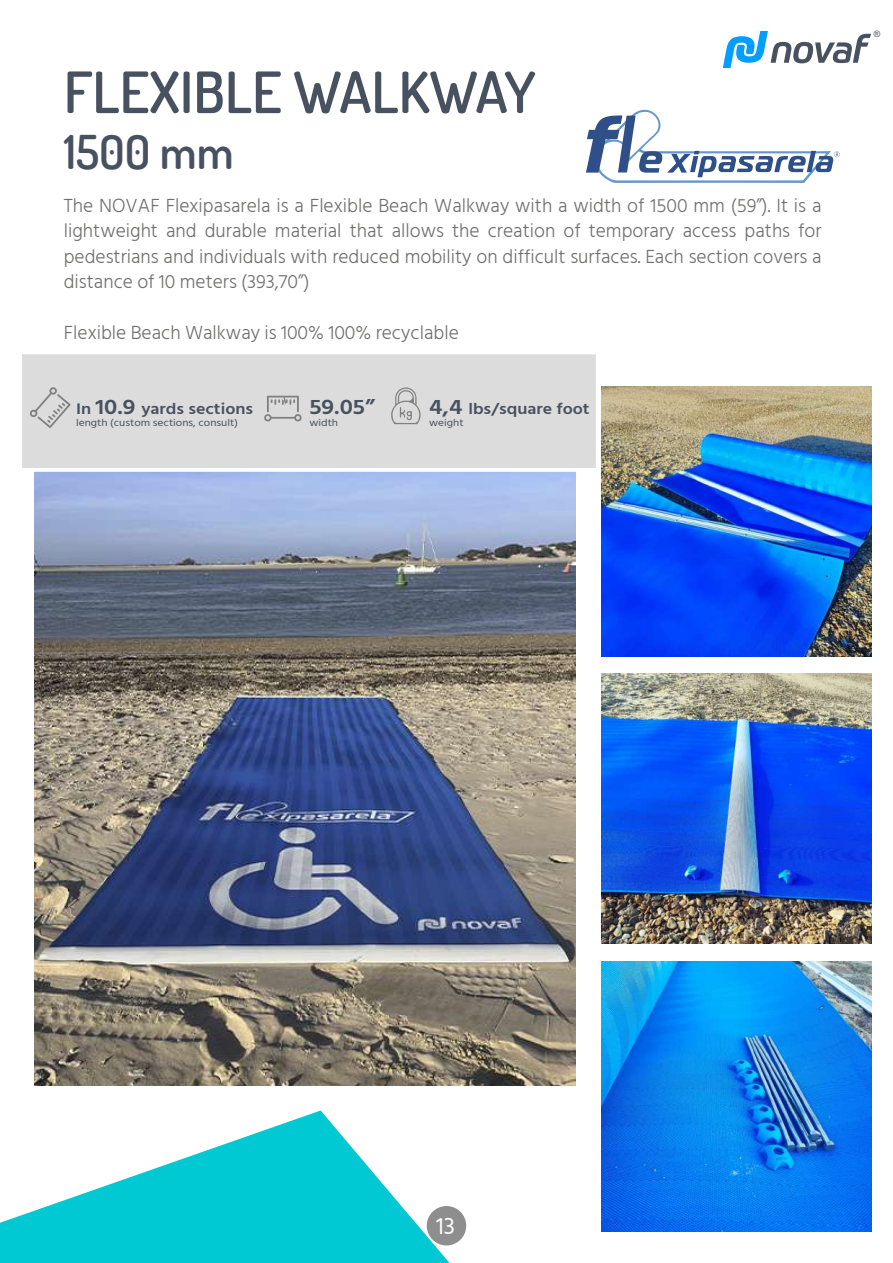
<style>
.page{position:relative;width:893px;height:1263px;background:#fff}
.page>*{position:absolute;margin:0;border:0;box-sizing:border-box;transform-origin:0 0}
.t1{font:600 57px "Dosis";color:#485160}
.t2{font:600 46.5px "Dosis";color:#485160}
.t3{font:24px "Hind Siliguri";color:#fff}
.t4{font:600 21.3px "Hind Siliguri";color:#485160;scale:1.14 1}
.t5{font:300 19.5px/25.5px "Hind Siliguri";color:#6f6f6e;text-align:justify}
.t6{font:600 15.75px "Hind Siliguri";color:#485160;scale:1.14 1}
.t7{font:10.05px "Hind Siliguri";color:#485160;scale:1.14 1}
.t8{font:8.7px "Arial";color:#485160}
.s1{font-size:21.3px}
</style>
<div class="page">
<svg style="left:723px;top:31px;width:148px;height:37px"></svg>
<img style="left:35px;top:472px;width:541px;height:614px">
<img style="left:601px;top:386px;width:271px;height:271px">
<img style="left:601px;top:961px;width:271px;height:271px">
<img style="left:601px;top:673px;width:271px;height:271px">
<svg style="left:586px;top:109px;width:254px;height:74px"></svg>
<div style="left:22px;top:354px;width:574px;height:118px;background:#dcdcdc"></div>
<svg style="left:391px;top:387px;width:29px;height:37px"></svg>
<svg style="left:30px;top:387px;width:41px;height:41px"></svg>
<svg style="left:264px;top:382px;width:38px;height:40px"></svg>
<svg style="left:0;top:1110px;width:456px;height:153px;fill:#00c9d3"></svg>
<div style="left:427px;top:1206px;width:39px;height:39px;background:#8e8e8e;border-radius:50%"></div>
<h1 class="t1" style="left:64px;top:55px;width:474px">FLEXIBLE WALKWAY</h1>
<h2 class="t2" style="left:64px;top:121px;width:171px">1500 mm</h2>
<p class="t5" style="left:64px;top:192px;width:759px">The NOVAF Flexipasarela is a Flexible Beach Walkway with a width of 1500 mm (59”). It is a lightweight and durable material that allows the creation of temporary access paths for pedestrians and individuals with reduced mobility on difficult surfaces. Each section covers a distance of 10 meters (393,70”)</p>
<p class="t5" style="left:64px;top:320px;width:397px">Flexible Beach Walkway is 100% 100% recyclable</p>
<p class="t6" style="left:76px;top:397px;width:157px">In <span class="s1">10.9</span> yards sections</p>
<p class="t7" style="left:76px;top:415px;width:143px">length (custom sections, consult)</p>
<p class="t4" style="left:309px;top:391px;width:59px">59.05”</p>
<p class="t7" style="left:309px;top:416px;width:27px">width</p>
<p class="t6" style="left:429px;top:397px;width:142px"><span class="s1">4,4</span> lbs/square foot</p>
<p class="t7" style="left:429px;top:415px;width:32px">weight</p>
<p class="t8" style="left:874px;top:28px;width:8px">®</p>
<p class="t3" style="left:436px;top:1209px;width:20px">13</p>
</div>
